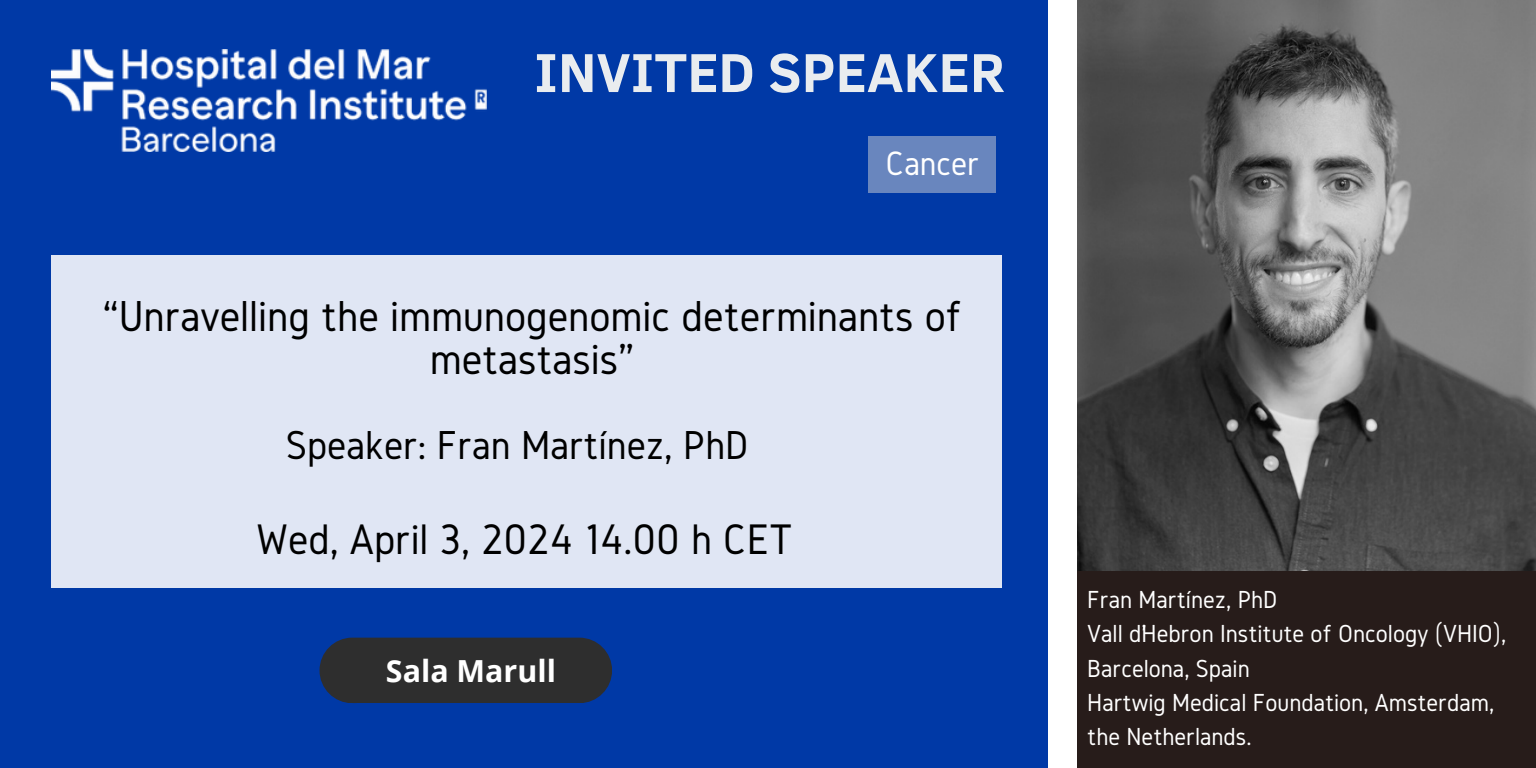
<style>
.page{position:relative;width:1536px;height:768px;background:#0039a6}
.page>*{position:absolute;margin:0;border:0;box-sizing:border-box;transform-origin:0 0}
.t1{font:700 56px "Clear Sans";color:#e9ecef}
.t2{font:45px/43.6px "Gidole";color:#000;text-align:center}
.t3{font:44.4px "Gidole";color:#000}
.t4{font:42px "Gidole";color:#000}
.t5{font:35.2px "Gidole";color:#fff}
.t6{font:700 30.4px "Open Sans";color:#fff}
.t7{font:25.6px/34.4px "Gidole";color:#fff}
</style>
<div class="page">
<div style="left:51px;top:255px;width:951px;height:333px;background:#e0e6f4"></div>
<img style="left:1077px;top:0;width:459px;height:640px">
<div style="left:1078px;top:571px;width:458px;height:197px;background:#271c1a"></div>
<div style="left:1049px;top:0;width:28px;height:768px;background:#fff"></div>
<div style="left:868px;top:136px;width:128px;height:57px;background:#6986be"></div>
<div style="left:320px;top:638px;width:292px;height:65px;background:#2e2e2e;border-radius:33px"></div>
<img style="left:52px;top:49px;width:435px;height:102px">
<h1 class="t1" style="left:534px;top:32px;width:472px">INVITED SPEAKER</h1>
<p class="t5" style="left:886px;top:144px;width:95px">Cancer</p>
<h2 class="t2" style="left:102px;top:293px;width:861px">“Unravelling the immunogenomic determinants of metastasis”</h2>
<h4 class="t4" style="left:286px;top:421px;width:464px">Speaker: Fran Martínez, PhD</h4>
<p class="t3" style="left:257px;top:515px;width:538px">Wed, April 3, 2024 14.00 h CET</p>
<p class="t6" style="left:386px;top:650px;width:171px">Sala Marull</p>
<h3 class="t7" style="left:1087px;top:582px;width:192px">Fran Martínez, PhD</h3>
<h2 class="t7" style="left:1087px;top:616px;width:420px">Vall d’Hebron Institute of Oncology (VHIO),<br>Barcelona, Spain</h2>
<h2 class="t7" style="left:1087px;top:685px;width:408px">Hartwig Medical Foundation, Amsterdam, the Netherlands.</h2>
</div>
